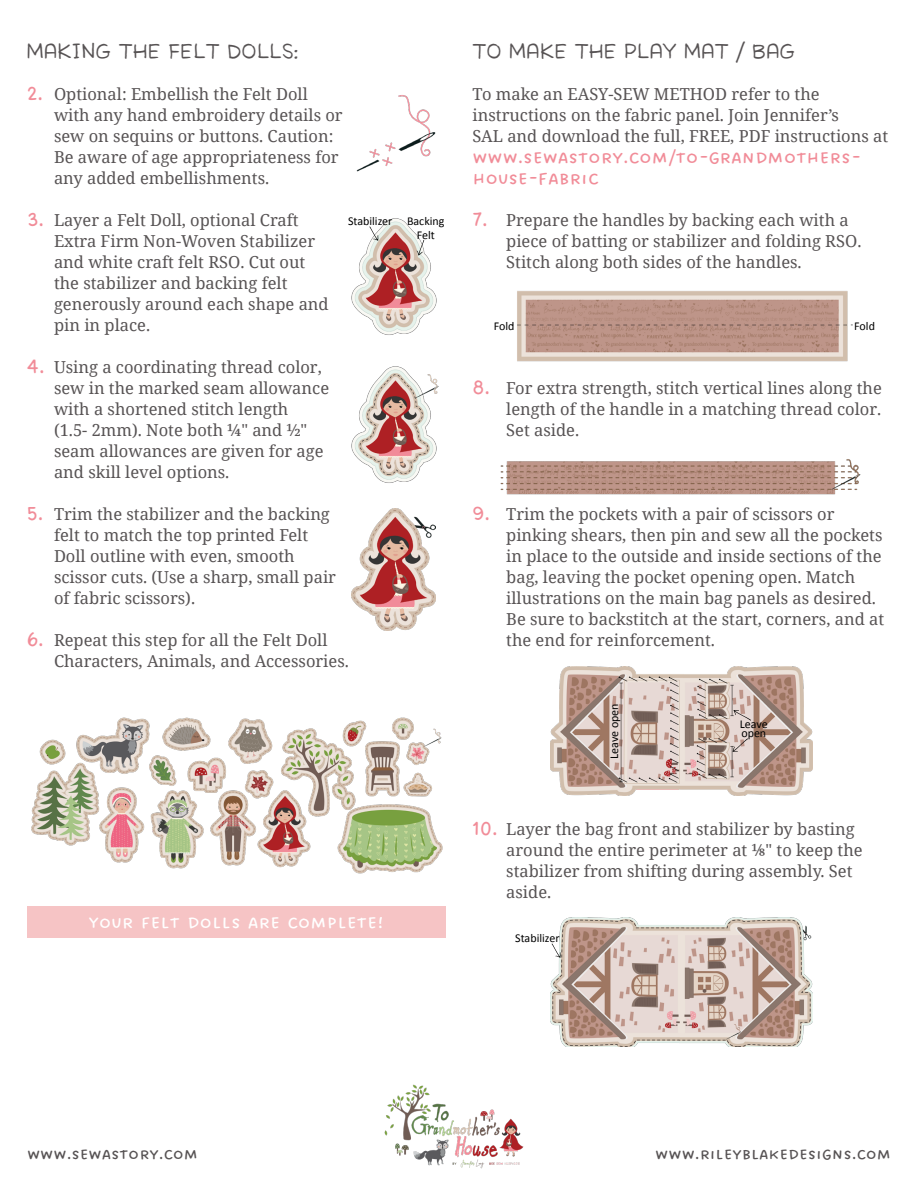
<style>
.page{position:relative;width:918px;height:1188px;background:#fff}
.page>*{position:absolute;margin:0;border:0;box-sizing:border-box;transform-origin:0 0}
.t1{font:24px/21px "DO All Caps Regular";color:#f18c98}
.t2{font:24px "DO All Caps Regular";color:#fff}
.t3{font:21px "DO All Caps Regular";color:#575354}
.t4{font:18px "Sugar Cookie";color:#575354}
.t5{font:16.5px/21px "Noto Serif";color:#575354}
.t6{font:12px/14.4px "Calibri";color:#000}
.s1{font-family:"DO All Caps Regular";font-size:27px;color:#f18c98}
</style>
<div class="page">
<img style="left:356px;top:95px;width:80px;height:77px">
<img style="left:31px;top:717px;width:412px;height:157px">
<div style="left:27px;top:907px;width:419px;height:31px;background:#f6c4c5"></div>
<img style="left:500px;top:459px;width:361px;height:36px">
<img style="left:384px;top:1084px;width:140px;height:85px">
<img style="left:351px;top:366px;width:88px;height:117px">
<img style="left:351px;top:218px;width:86px;height:117px">
<svg style="left:369px;top:227px;width:9px;height:14px"></svg>
<svg style="left:417px;top:240px;width:7px;height:15px"></svg>
<img style="left:511px;top:291px;width:342px;height:71px">
<img style="left:551px;top:918px;width:262px;height:129px">
<svg style="left:552px;top:944px;width:9px;height:14px"></svg>
<img style="left:551px;top:666px;width:262px;height:130px">
<svg style="left:733px;top:738px;width:15px;height:14px"></svg>
<svg style="left:734px;top:710px;width:17px;height:11px"></svg>
<img style="left:351px;top:508px;width:84px;height:122px">
<p class="t4" style="left:27px;top:37px;width:273px">MAKING THE FELT DOLLS:</p>
<p class="t5" style="left:54px;top:83px;width:290px;text-indent:-27px"><span class="s1">2.</span> Optional: Embellish the Felt Doll with any hand embroidery details or sew on sequins or buttons. Caution:<br>Be aware of age appropriateness for any added embellishments.</p>
<p class="t5" style="left:54px;top:209px;width:276px;text-indent:-27px"><span class="s1">3.</span> Layer a Felt Doll, optional Craft<br>Extra Firm Non-Woven Stabilizer and white craft felt RSO. Cut out the stabilizer and backing felt generously around each shape and pin in place.</p>
<p class="t5" style="left:54px;top:356px;width:277px;text-indent:-27px"><span class="s1">4.</span> Using a coordinating thread color, sew in the marked seam allowance with a shortened stitch length<br>(1.5- 2mm). Note both ¼" and ½" seam allowances are given for age and skill level options.</p>
<p class="t5" style="left:54px;top:503px;width:284px;text-indent:-27px"><span class="s1">5.</span> Trim the stabilizer and the backing felt to match the top printed Felt<br>Doll outline with even, smooth scissor cuts. (Use a sharp, small pair of fabric scissors).</p>
<p class="t5" style="left:54px;top:629px;width:296px;text-indent:-27px"><span class="s1">6.</span> Repeat this step for all the Felt Doll<br>Characters, Animals, and Accessories.</p>
<p class="t6" style="left:417px;top:213px;width:29px;text-indent:-69px">Stabilizer Backing<br>Felt</p>
<h1 class="t2" style="left:88px;top:908px;width:297px">Your Felt dolls are complete!</h1>
<p class="t4" style="left:472px;top:37px;width:325px">TO MAKE THE PLAY MAT / BAG</p>
<p class="t5" style="left:472px;top:83px;width:417px">To make an EASY-SEW METHOD refer to the instructions on the fabric panel. Join Jennifer’s<br>SAL and download the full, FREE, PDF instructions at</p>
<h1 class="t1" style="left:472px;top:146px;width:390px">www.sewastory.com/to-grandmothers&shy;house-fabric</h1>
<p class="t5" style="left:506px;top:209px;width:357px;text-indent:-34px"><span class="s1">7.</span> Prepare the handles by backing each with a piece of batting or stabilizer and folding RSO.<br>Stitch along both sides of the handles.</p>
<p class="t6" style="left:494px;top:318px;width:22px">Fold</p>
<p class="t6" style="left:854px;top:318px;width:22px">Fold</p>
<p class="t5" style="left:506px;top:377px;width:377px;text-align:justify;text-indent:-34px"><span class="s1">8.</span> For extra strength, stitch vertical lines along the length of the handle in a matching thread color.<br>Set aside.</p>
<p class="t5" style="left:506px;top:503px;width:380px;text-indent:-34px"><span class="s1">9.</span> Trim the pockets with a pair of scissors or pinking shears, then pin and sew all the pockets in place to the outside and inside sections of the bag, leaving the pocket opening open. Match illustrations on the main bag panels as desired.<br>Be sure to backstitch at the start, corners, and at the end for reinforcement.</p>
<p class="t6" style="left:607px;top:759px;width:57px;rotate:-90deg">Leave open</p>
<p class="t6" style="left:740px;top:719px;width:29px;line-height:9px">Leave open</p>
<p class="t5" style="left:506px;top:818px;width:358px;text-indent:-34px"><span class="s1">10.</span> Layer the bag front and stabilizer by basting around the entire perimeter at ⅛" to keep the stabilizer from shifting during assembly. Set aside.</p>
<p class="t6" style="left:515px;top:930px;width:46px">Stabilizer</p>
<p class="t3" style="left:27px;top:1142px;width:173px">www.sewastory.com</p>
<p class="t3" style="left:655px;top:1142px;width:237px">www.rileyblakedesigns.com</p>
</div>
